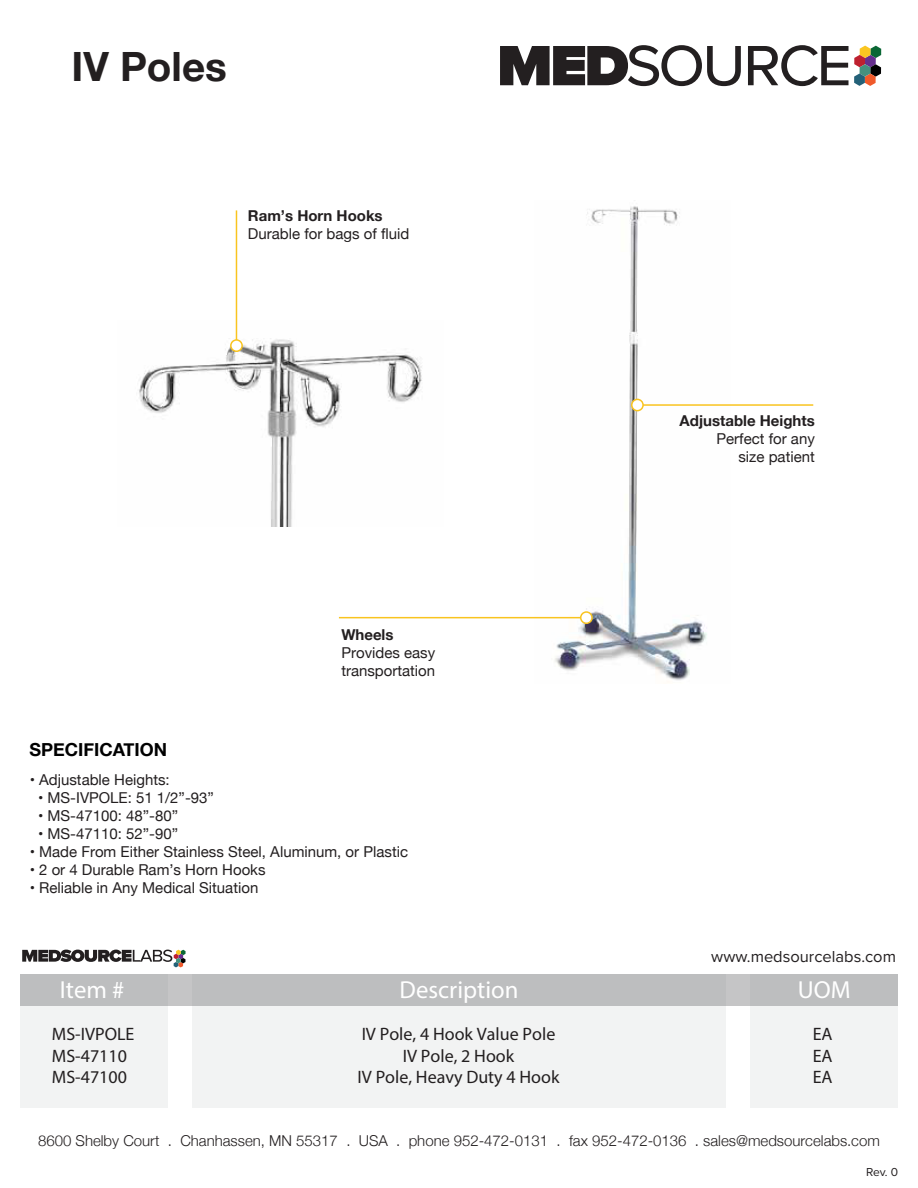
<style>
.page{position:relative;width:918px;height:1188px;background:#fff}
.page>*{position:absolute;margin:0;border:0;box-sizing:border-box;transform-origin:0 0}
.t1{font:700 40.35px "Helvetica Neue";color:#231f20}
.t2{font:24.75px "Myriad Pro";color:#fff}
.t3{font:18px/21.6px "Myriad Pro";color:#231f20;text-align:justify}
.t4{font:700 18px "Helvetica Neue";color:#000}
.t5{font:16.5px "Proxima Nova";color:#231f20}
.t6{font:15px/18px "Helvetica Neue";color:#231f20;text-align:right}
.t7{font:300 15px "Helvetica Neue";color:#231f20}
.t8{font:700 15px "Helvetica Neue";color:#231f20}
.t9{font:12px "Proxima Nova";color:#231f20}
</style>
<div class="page">
<div style="left:20px;top:974px;width:148px;height:133px;background:#f2f3f3"></div>
<div style="left:192px;top:974px;width:534px;height:133px;background:#f2f3f3"></div>
<div style="left:750px;top:974px;width:148px;height:133px;background:#f2f3f3"></div>
<div style="left:20px;top:974px;width:878px;height:32px;background:#bdbebf"></div>
<svg style="left:22px;top:950px;width:164px;height:17px"></svg>
<svg style="left:500px;top:45px;width:381px;height:41px"></svg>
<img style="left:534px;top:206px;width:173px;height:474px">
<img style="left:139px;top:321px;width:283px;height:205px">
<hr style="left:637px;top:404px;width:176px;height:2px;background:#f9c41f">
<svg style="left:631px;top:399px;width:13px;height:12px"></svg>
<hr style="left:236px;top:210px;width:1px;height:136px;background:#f9c41f">
<svg style="left:230px;top:339px;width:13px;height:13px"></svg>
<hr style="left:339px;top:617px;width:248px;height:1px;background:#f9c41f">
<svg style="left:580px;top:611px;width:13px;height:13px"></svg>
<h1 class="t1" style="left:71px;top:35px;width:157px">IV Poles</h1>
<p class="t8" style="left:248px;top:204px;width:136px">Ram’s Horn Hooks</p>
<p class="t6" style="left:248px;top:226px;width:163px">Durable for bags of fluid</p>
<p class="t8" style="left:341px;top:623px;width:54px">Wheels</p>
<p class="t6" style="left:341px;top:645px;width:95px;text-align:left">Provides easy transportation</p>
<p class="t4" style="left:29px;top:736px;width:139px">SPECIFICATION</p>
<p class="t6" style="left:30px;top:772px;width:141px">• Adjustable Heights:</p>
<p class="t6" style="left:38px;top:790px;width:177px">• MS-IVPOLE: 51 1/2”-93”</p>
<p class="t6" style="left:38px;top:808px;width:142px">• MS-47100: 48”-80”</p>
<p class="t6" style="left:38px;top:826px;width:142px">• MS-47110: 52”-90”</p>
<p class="t6" style="left:30px;top:844px;width:380px">• Made From Either Stainless Steel, Aluminum, or Plastic</p>
<p class="t6" style="left:30px;top:862px;width:237px">• 2 or 4 Durable Ram’s Horn Hooks</p>
<p class="t6" style="left:30px;top:880px;width:230px">• Reliable in Any Medical Situation</p>
<p class="t8" style="left:680px;top:409px;width:137px">Adjustable Heights</p>
<p class="t6" style="left:717px;top:431px;width:100px">Perfect for any size patient</p>
<p class="t5" style="left:711px;top:944px;width:186px">www.medsourcelabs.com</p>
<h2 class="t2" style="left:60px;top:975px;width:66px">Item #</h2>
<h2 class="t2" style="left:400px;top:975px;width:120px">Description</h2>
<h2 class="t2" style="left:798px;top:975px;width:54px">UOM</h2>
<p class="t3" style="left:358px;top:1023px;width:203px;text-align:center">IV Pole, 4 Hook Value Pole<br>IV Pole, 2 Hook<br>IV Pole, Heavy Duty 4 Hook</p>
<p class="t3" style="left:52px;top:1023px;width:84px;text-align:left">MS-IVPOLE<br>MS-47110<br>MS-47100</p>
<p class="t3" style="left:813px;top:1023px;width:21px">EA EA EA</p>
<p class="t7" style="left:38px;top:1129px;width:843px">8600 Shelby Court . Chanhassen, MN 55317 . USA . phone 952-472-0131 . fax 952-472-0136 . sales@medsourcelabs.com</p>
<p class="t9" style="left:866px;top:1163px;width:33px">Rev. 0</p>
</div>
